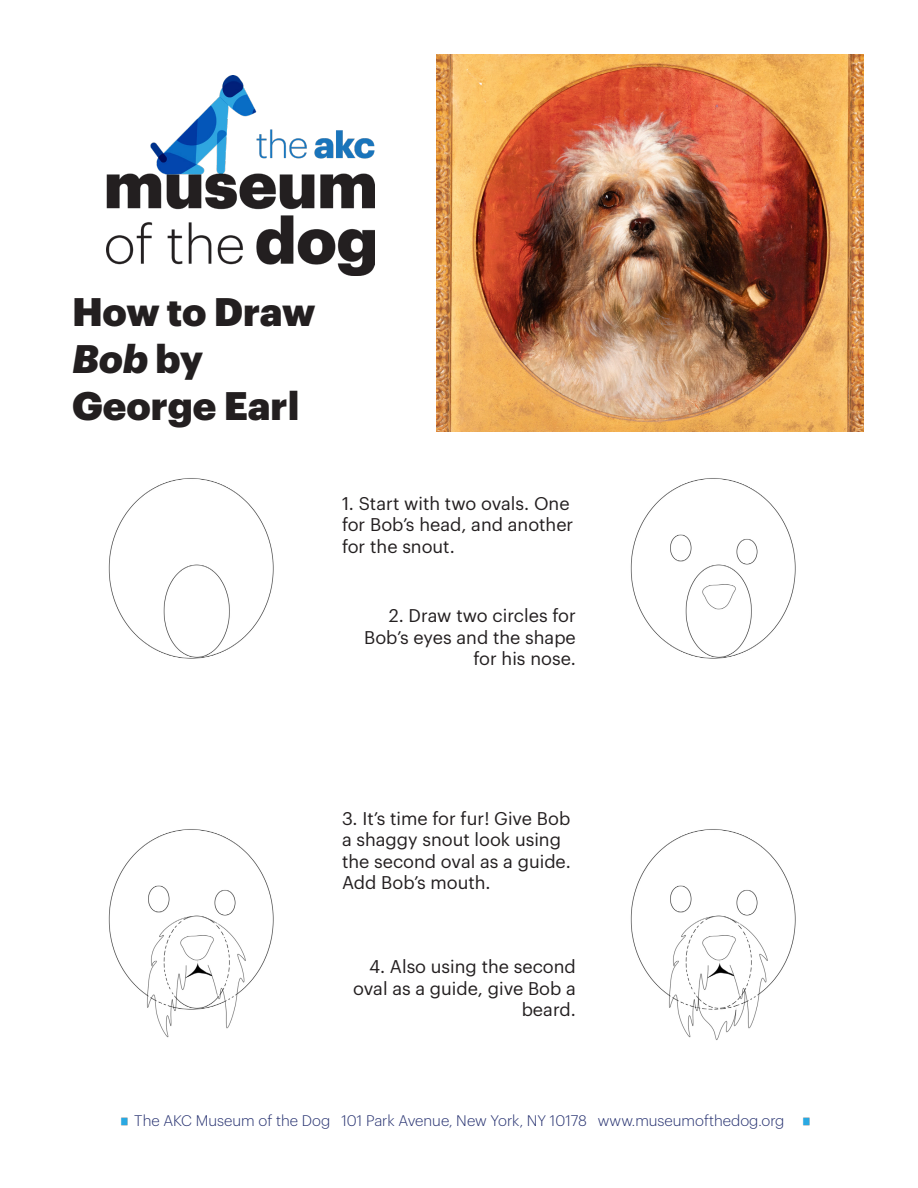
<style>
.page{position:relative;width:918px;height:1188px;background:#fff}
.page>*{position:absolute;margin:0;border:0;box-sizing:border-box;transform-origin:0 0}
.t1{font:900 39px "Graphik";color:#231f20}
.t2{font:italic 900 39px "Graphik";color:#231f20}
.t3{font:18px/21.6px "Graphik";color:#231f20}
.t4{font:300 15px "Graphik";color:#263170}
.s1{font-style:normal}
</style>
<div class="page">
<img style="left:436px;top:54px;width:428px;height:378px">
<img style="left:107px;top:75px;width:268px;height:201px">
<img style="left:630px;top:478px;width:166px;height:563px">
<img style="left:108px;top:478px;width:166px;height:560px">
<svg style="left:121px;top:1117px;width:7px;height:9px"></svg>
<svg style="left:803px;top:1117px;width:7px;height:9px"></svg>
<p class="t1" style="left:72px;top:282px;width:245px">How to Draw</p>
<p class="t2" style="left:72px;top:329px;width:133px">Bob <span class="s1">by</span></p>
<p class="t1" style="left:72px;top:375px;width:229px">George Earl</p>
<p class="t3" style="left:342px;top:491px;width:233px">1. Start with two ovals. One for Bob’s head, and another for the snout.</p>
<p class="t3" style="left:364px;top:603px;width:213px;text-align:right">2. Draw two circles for<br>Bob’s eyes and the shape for his nose.</p>
<p class="t3" style="left:342px;top:806px;width:230px">3. It’s time for fur! Give Bob a shaggy snout look using the second oval as a guide.<br>Add Bob’s mouth.</p>
<p class="t3" style="left:353px;top:954px;width:224px;text-align:right">4. Also using the second oval as a guide, give Bob a beard.</p>
<p class="t4" style="left:134px;top:1110px;width:652px">The AKC Museum of the Dog 101 Park Avenue, New York, NY 10178 www.museumofthedog.org</p>
</div>
